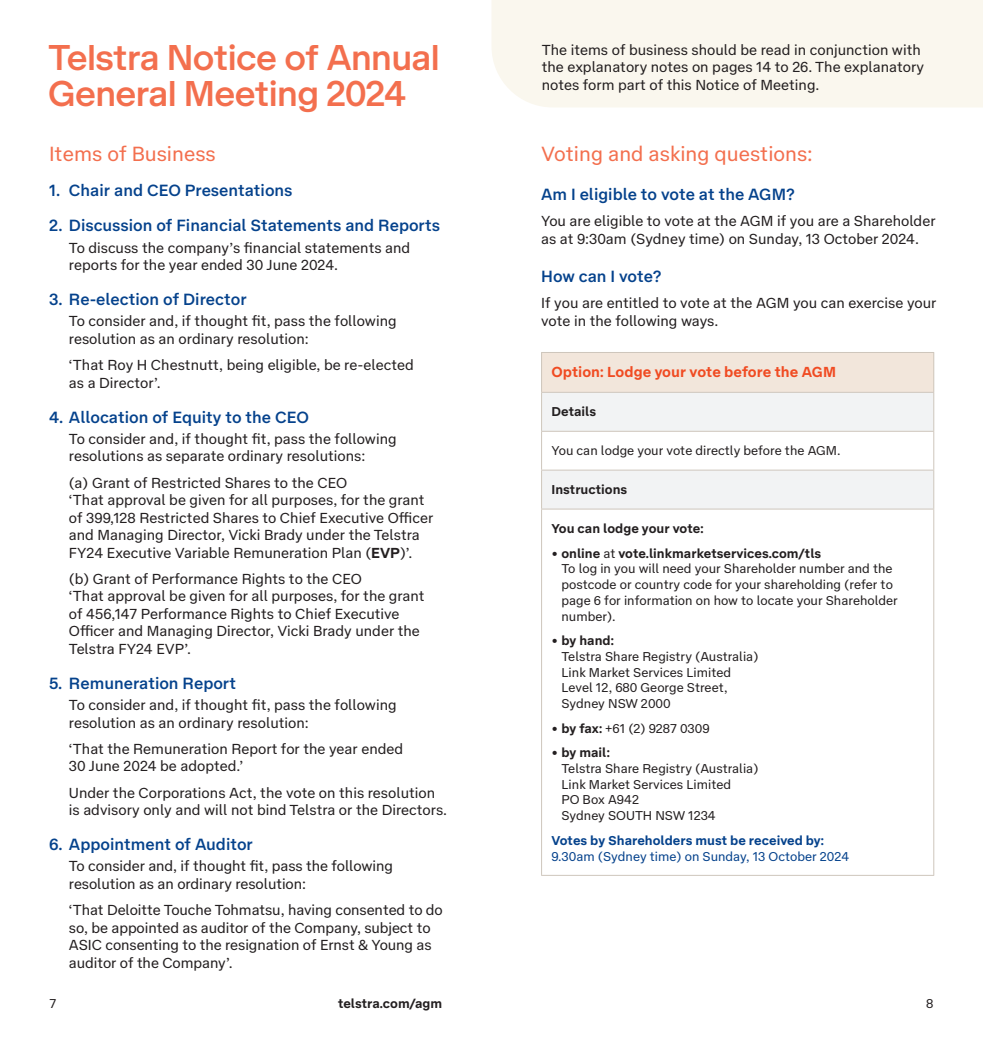
<style>
.page{position:relative;width:983px;height:1042px;background:#fff}
.page>*{position:absolute;margin:0;border:0;box-sizing:border-box;transform-origin:0 0}
.t1{font:500 36.75px/36.8px "Telstra Display";color:#f36f4e}
.t2{font:21px "Telstra Text";color:#f36f4e}
.t3{font:500 16.62px "Telstra Text";color:#05428c}
.t4{font:14.88px/17.5px "Telstra Text";color:#231f20}
.t5{font:700 14.88px "Telstra Text";color:#f04b22}
.t6{font:13.12px/15.8px "Telstra Text";color:#231f20}
.t7{font:13.12px/15.8px "Telstra Text";color:#05428c}
.t8{font:700 13.12px "Telstra Text";color:#231f20}
.s1{font-weight:700}
</style>
<div class="page">
<div style="left:492px;top:0;width:490px;height:107px;background:#faf7ee"></div>
<div style="left:541px;top:352px;width:392px;height:40px;background:#f2e6db"></div>
<div style="left:542px;top:393px;width:391px;height:38px;background:#f2f3f4"></div>
<svg style="left:542px;top:469px;width:391px;height:406px"></svg>
<hr style="left:541px;top:352px;width:392px;height:1px;background:#cec6bc">
<hr style="left:541px;top:353px;width:1px;height:39px;background:#cec6bc">
<hr style="left:933px;top:353px;width:1px;height:39px;background:#cec6bc">
<hr style="left:541px;top:392px;width:392px;height:1px;background:#cec6bc">
<hr style="left:541px;top:393px;width:1px;height:38px;background:#cec6bc">
<hr style="left:933px;top:393px;width:1px;height:38px;background:#cec6bc">
<hr style="left:541px;top:431px;width:392px;height:1px;background:#cec6bc">
<hr style="left:541px;top:432px;width:1px;height:38px;background:#cec6bc">
<hr style="left:933px;top:432px;width:1px;height:38px;background:#cec6bc">
<hr style="left:541px;top:470px;width:392px;height:1px;background:#cec6bc">
<hr style="left:541px;top:470px;width:1px;height:39px;background:#cec6bc">
<hr style="left:933px;top:470px;width:1px;height:39px;background:#cec6bc">
<hr style="left:541px;top:509px;width:392px;height:1px;background:#cec6bc">
<hr style="left:541px;top:509px;width:1px;height:366px;background:#cec6bc">
<hr style="left:933px;top:509px;width:1px;height:366px;background:#cec6bc">
<hr style="left:541px;top:875px;width:392px;height:1px;background:#cec6bc">
<h2 class="t1" style="left:49px;top:37px;width:392px">Telstra Notice of Annual<br>General Meeting 2024</h2>
<p class="t4" style="left:541px;top:40px;width:384px">The items of business should be read in conjunction with the explanatory notes on pages 14 to 26. The explanatory notes form part of this Notice of Meeting.</p>
<h3 class="t2" style="left:49px;top:138px;width:168px">Items of Business</h3>
<p class="t3" style="left:49px;top:178px;width:245px">1. Chair and CEO Presentations</p>
<p class="t3" style="left:49px;top:213px;width:392px">2. Discussion of Financial Statements and Reports</p>
<p class="t4" style="left:69px;top:238px;width:343px">To discuss the company’s financial statements and reports for the year ended 30 June 2024.</p>
<p class="t3" style="left:49px;top:287px;width:199px">3. Re-election of Director</p>
<p class="t4" style="left:69px;top:311px;width:329px">To consider and, if thought fit, pass the following resolution as an ordinary resolution:</p>
<p class="t4" style="left:69px;top:355px;width:346px">‘That Roy H Chestnutt, being eligible, be re-elected as a Director’.</p>
<p class="t3" style="left:49px;top:404px;width:261px">4. Allocation of Equity to the CEO</p>
<p class="t4" style="left:69px;top:429px;width:329px">To consider and, if thought fit, pass the following resolutions as separate ordinary resolutions:</p>
<p class="t4" style="left:69px;top:473px;width:366px">(a) Grant of Restricted Shares to the CEO<br>‘That approval be given for all purposes, for the grant of 399,128 Restricted Shares to Chief Executive Officer and Managing Director, Vicki Brady under the Telstra FY24 Executive Variable Remuneration Plan (<span class="s1">EVP</span>)’.</p>
<p class="t4" style="left:69px;top:569px;width:357px">(b) Grant of Performance Rights to the CEO<br>‘That approval be given for all purposes, for the grant of 456,147 Performance Rights to Chief Executive Officer and Managing Director, Vicki Brady under the Telstra FY24 EVP’.</p>
<p class="t3" style="left:49px;top:670px;width:188px">5. Remuneration Report</p>
<p class="t4" style="left:69px;top:695px;width:329px">To consider and, if thought fit, pass the following resolution as an ordinary resolution:</p>
<p class="t4" style="left:69px;top:739px;width:335px">‘That the Remuneration Report for the year ended<br>30 June 2024 be adopted.’</p>
<p class="t4" style="left:69px;top:783px;width:380px">Under the Corporations Act, the vote on this resolution is advisory only and will not bind Telstra or the Directors.</p>
<p class="t3" style="left:49px;top:832px;width:205px">6. Appointment of Auditor</p>
<p class="t4" style="left:69px;top:856px;width:325px">To consider and, if thought fit, pass the following resolution as an ordinary resolution:</p>
<p class="t4" style="left:69px;top:900px;width:375px">‘That Deloitte Touche Tohmatsu, having consented to do so, be appointed as auditor of the Company, subject to ASIC consenting to the resignation of Ernst &amp; Young as auditor of the Company’.</p>
<h3 class="t2" style="left:541px;top:138px;width:273px">Voting and asking questions:</h3>
<h4 class="t3" style="left:541px;top:182px;width:255px">Am I eligible to vote at the AGM?</h4>
<p class="t4" style="left:541px;top:211px;width:396px">You are eligible to vote at the AGM if you are a Shareholder as at 9:30am (Sydney time) on Sunday, 13 October 2024.</p>
<h4 class="t3" style="left:541px;top:264px;width:122px">How can I vote?</h4>
<p class="t4" style="left:541px;top:294px;width:397px">If you are entitled to vote at the AGM you can exercise your vote in the following ways.</p>
<p class="t5" style="left:551px;top:361px;width:286px">Option: Lodge your vote before the AGM</p>
<p class="t8" style="left:551px;top:402px;width:46px">Details</p>
<p class="t6" style="left:551px;top:442px;width:290px">You can lodge your vote directly before the AGM.</p>
<p class="t8" style="left:551px;top:480px;width:77px">Instructions</p>
<p class="t8" style="left:551px;top:519px;width:153px">You can lodge your vote:</p>
<p class="t6" style="left:561px;top:544px;width:338px;text-indent:-10px">• <span class="s1">online</span> at <span class="s1">vote.linkmarketservices.com/tls<br></span>To log in you will need your Shareholder number and the postcode or country code for your shareholding (refer to page 6 for information on how to locate your Shareholder number).</p>
<p class="t6" style="left:561px;top:632px;width:198px;text-indent:-10px">• <span class="s1">by hand:<br></span>Telstra Share Registry (Australia)<br>Link Market Services Limited<br>Level 12, 680 George Street,<br>Sydney NSW 2000</p>
<p class="t6" style="left:551px;top:719px;width:160px">• <span class="s1">by fax:</span> +61 (2) 9287 0309</p>
<p class="t6" style="left:561px;top:744px;width:198px;text-indent:-10px">• <span class="s1">by mail:<br></span>Telstra Share Registry (Australia)<br>Link Market Services Limited<br>PO Box A942<br>Sydney SOUTH NSW 1234</p>
<p class="t7" style="left:551px;top:831px;width:299px"><span class="s1">Votes by Shareholders must be received by:<br></span>9.30am (Sydney time) on Sunday, 13 October 2024</p>
<p class="t6" style="left:50px;top:994px;width:8px">7</p>
<p class="t8" style="left:338px;top:993px;width:106px">telstra.com/agm</p>
<p class="t6" style="left:925px;top:994px;width:9px">8</p>
</div>
